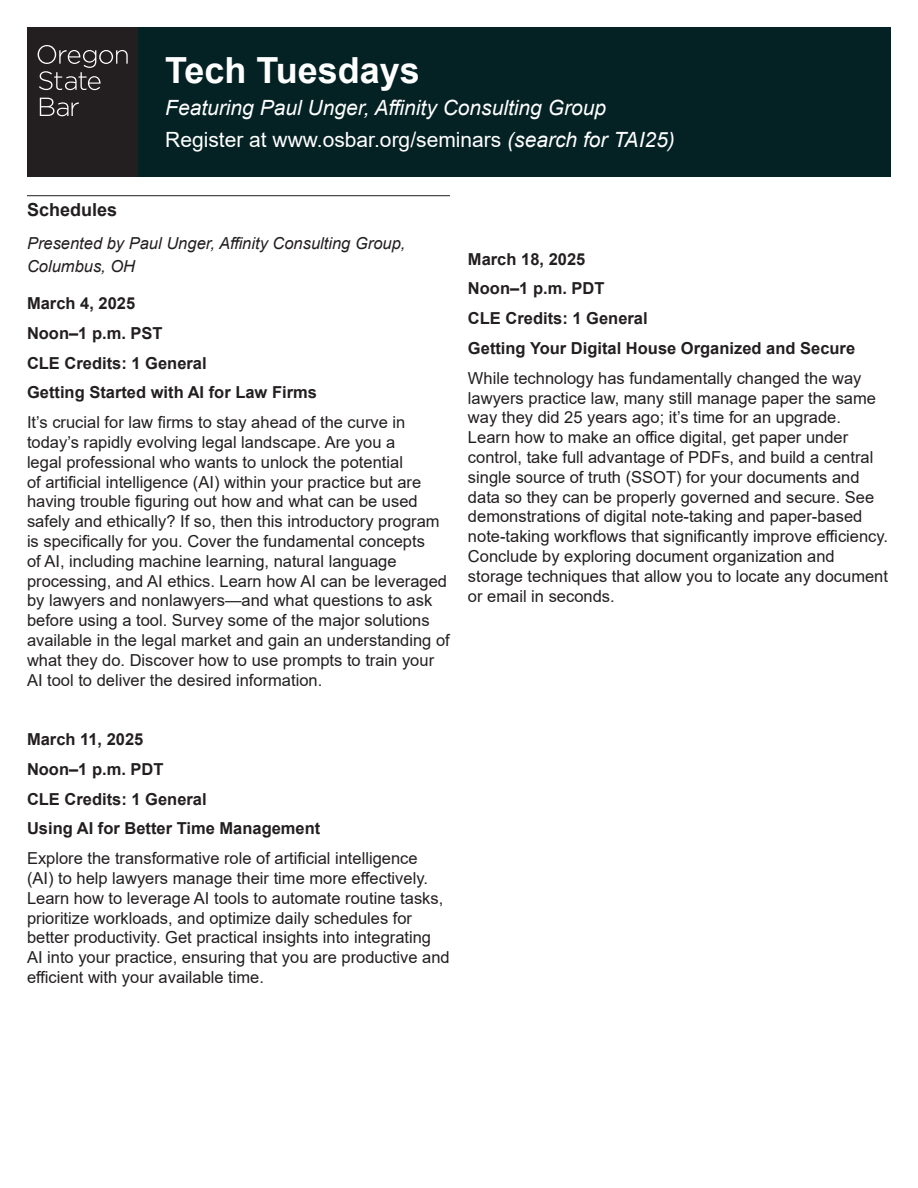
<style>
.page{position:relative;width:918px;height:1188px;background:#fff}
.page>*{position:absolute;margin:0;border:0;box-sizing:border-box;transform-origin:0 0}
.t1{font:700 36px "Arial";color:#fff}
.t2{font:italic 21px/32px "Arial";color:#fff}
.t3{font:700 18px "Arial";color:#231f20}
.t4{font:16.5px/19.8px "Arial";color:#231f20}
.t5{font:700 16.5px/29.8px "Arial";color:#231f20}
.t6{font:italic 16.5px/23.1px "Arial";color:#231f20}
.s1{font-style:normal}
</style>
<div class="page">
<div style="left:27px;top:27px;width:111px;height:149px;background:#231f20"></div>
<svg style="left:38px;top:45px;width:90px;height:45px"></svg>
<svg style="left:40px;top:98px;width:39px;height:18px"></svg>
<hr style="left:27px;top:195px;width:423px;height:1px;background:#231f20">
<div style="left:138px;top:27px;width:753px;height:149px;background:#042124"></div>
<h1 class="t1" style="left:165px;top:45px;width:256px">Tech Tuesdays</h1>
<p class="t2" style="left:165px;top:92px;width:511px">Featuring Paul Unger, Affinity Consulting Group<br><span class="s1">Register at www.osbar.org/seminars</span> (search for TAI25)</p>
<p class="t3" style="left:27px;top:197px;width:92px">Schedules</p>
<p class="t6" style="left:27px;top:232px;width:380px">Presented by Paul Unger, Affinity Consulting Group,<br>Columbus, OH</p>
<p class="t5" style="left:27px;top:288px;width:291px">March 4, 2025<br>Noon–1 p.m. PST<br>CLE Credits: 1 General<br>Getting Started with AI for Law Firms</p>
<p class="t4" style="left:27px;top:412px;width:424px">It’s crucial for law firms to stay ahead of the curve in today’s rapidly evolving legal landscape. Are you a<br>legal professional who wants to unlock the potential<br>of artificial intelligence (AI) within your practice but are having trouble figuring out how and what can be used safely and ethically? If so, then this introductory program is specifically for you. Cover the fundamental concepts<br>of AI, including machine learning, natural language processing, and AI ethics. Learn how AI can be leveraged by lawyers and nonlawyers—and what questions to ask before using a tool. Survey some of the major solutions available in the legal market and gain an understanding of what they do. Discover how to use prompts to train your AI tool to deliver the desired information.</p>
<p class="t5" style="left:468px;top:244px;width:389px">March 18, 2025<br>Noon–1 p.m. PDT<br>CLE Credits: 1 General<br>Getting Your Digital House Organized and Secure</p>
<p class="t4" style="left:468px;top:368px;width:422px">While technology has fundamentally changed the way lawyers practice law, many still manage paper the same way they did 25 years ago; it’s time for an upgrade.<br>Learn how to make an office digital, get paper under control, take full advantage of PDFs, and build a central single source of truth (SSOT) for your documents and data so they can be properly governed and secure. See demonstrations of digital note-taking and paper-based note-taking workflows that significantly improve efficiency.<br>Conclude by exploring document organization and storage techniques that allow you to locate any document or email in seconds.</p>
<p class="t5" style="left:27px;top:725px;width:295px">March 11, 2025<br>Noon–1 p.m. PDT<br>CLE Credits: 1 General<br>Using AI for Better Time Management</p>
<p class="t4" style="left:27px;top:848px;width:424px">Explore the transformative role of artificial intelligence<br>(AI) to help lawyers manage their time more effectively.<br>Learn how to leverage AI tools to automate routine tasks, prioritize workloads, and optimize daily schedules for better productivity. Get practical insights into integrating AI into your practice, ensuring that you are productive and efficient with your available time.</p>
</div>
